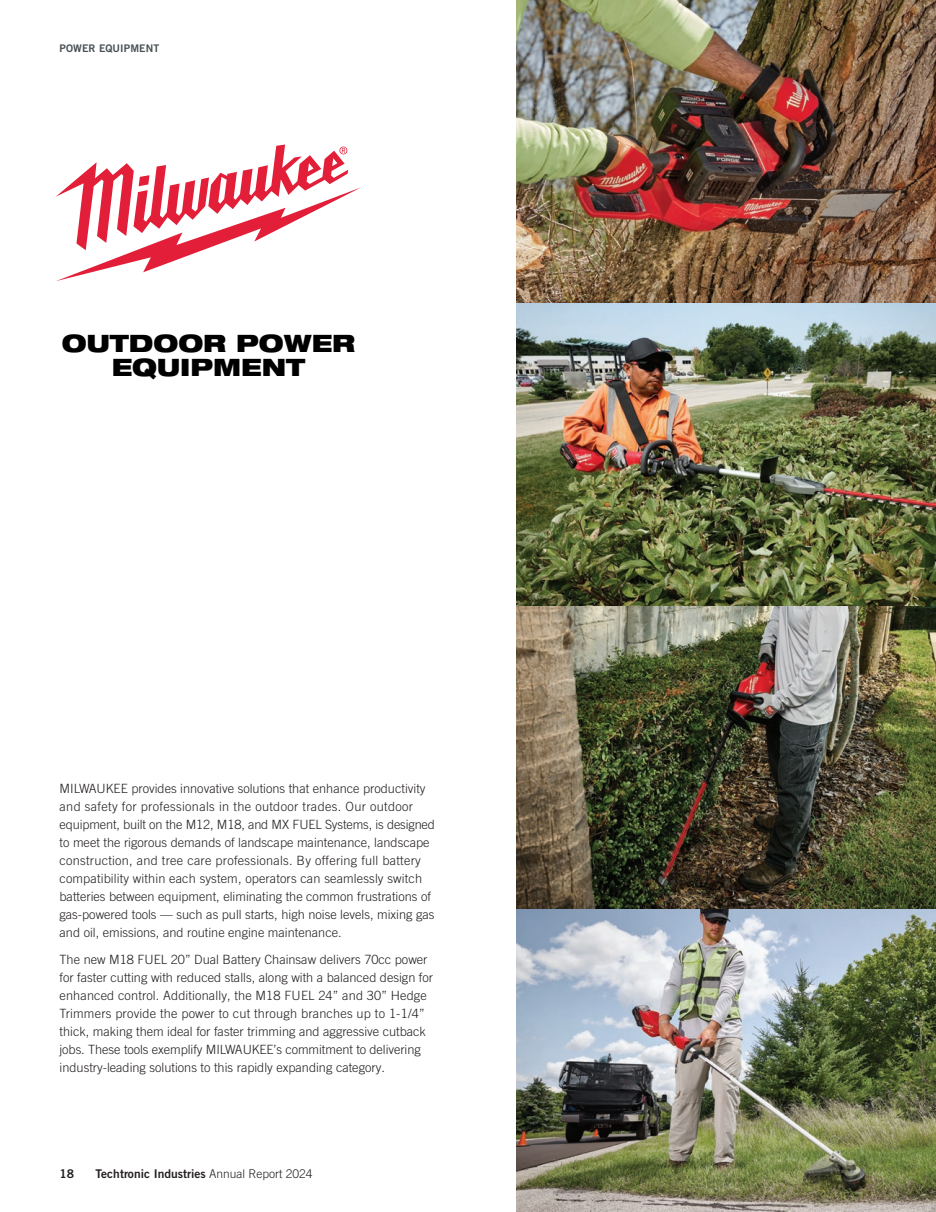
<style>
.page{position:relative;width:936px;height:1212px;background:#fff}
.page>*{position:absolute;margin:0;border:0;box-sizing:border-box;transform-origin:0 0}
.t1{font:900 expanded 24px/24px "Helvetica Neue LT Std";color:#000;text-align:center}
.t2{font:300 12.75px/18px "Trade Gothic LT Pro";color:#231f20}
.t3{font:12px "Trade Gothic LT Pro Bd 2";color:#231f20}
.t4{font:10.5px "Trade Gothic LT Pro Bd 2";letter-spacing:.01em;color:#475153}
.s1{font-family:"Trade Gothic LT Pro";font-weight:300}
</style>
<div class="page">
<svg style="left:56px;top:145px;width:305px;height:136px"></svg>
<img style="left:516px;top:909px;width:419px;height:303px">
<img style="left:516px;top:606px;width:419px;height:303px">
<img style="left:516px;top:303px;width:419px;height:303px">
<img style="left:516px;top:0;width:419px;height:303px">
<p class="t4" style="left:60px;top:42px;width:101px">POWER EQUIPMENT</p>
<h1 class="t1" style="left:62px;top:331px;width:295px">OUTDOOR POWER<br>EQUIPMENT</h1>
<p class="t2" style="left:60px;top:779px;width:377px">MILWAUKEE provides innovative solutions that enhance productivity and safety for professionals in the outdoor trades. Our outdoor equipment, built on the M12, M18, and MX FUEL Systems, is designed to meet the rigorous demands of landscape maintenance, landscape construction, and tree care professionals. By offering full battery compatibility within each system, operators can seamlessly switch batteries between equipment, eliminating the common frustrations of gas-powered tools — such as pull starts, high noise levels, mixing gas and oil, emissions, and routine engine maintenance.</p>
<p class="t2" style="left:60px;top:950px;width:375px">The new M18 FUEL 20” Dual Battery Chainsaw delivers 70cc power for faster cutting with reduced stalls, along with a balanced design for enhanced control. Additionally, the M18 FUEL 24” and 30” Hedge Trimmers provide the power to cut through branches up to 1-1/4” thick, making them ideal for faster trimming and aggressive cutback jobs. These tools exemplify MILWAUKEE’s commitment to delivering industry-leading solutions to this rapidly expanding category.</p>
<p class="t3" style="left:60px;top:1166px;width:16px">18</p>
<p class="t3" style="left:95px;top:1166px;width:218px">Techtronic Industries <span class="s1">Annual Report 2024</span></p>
</div>
